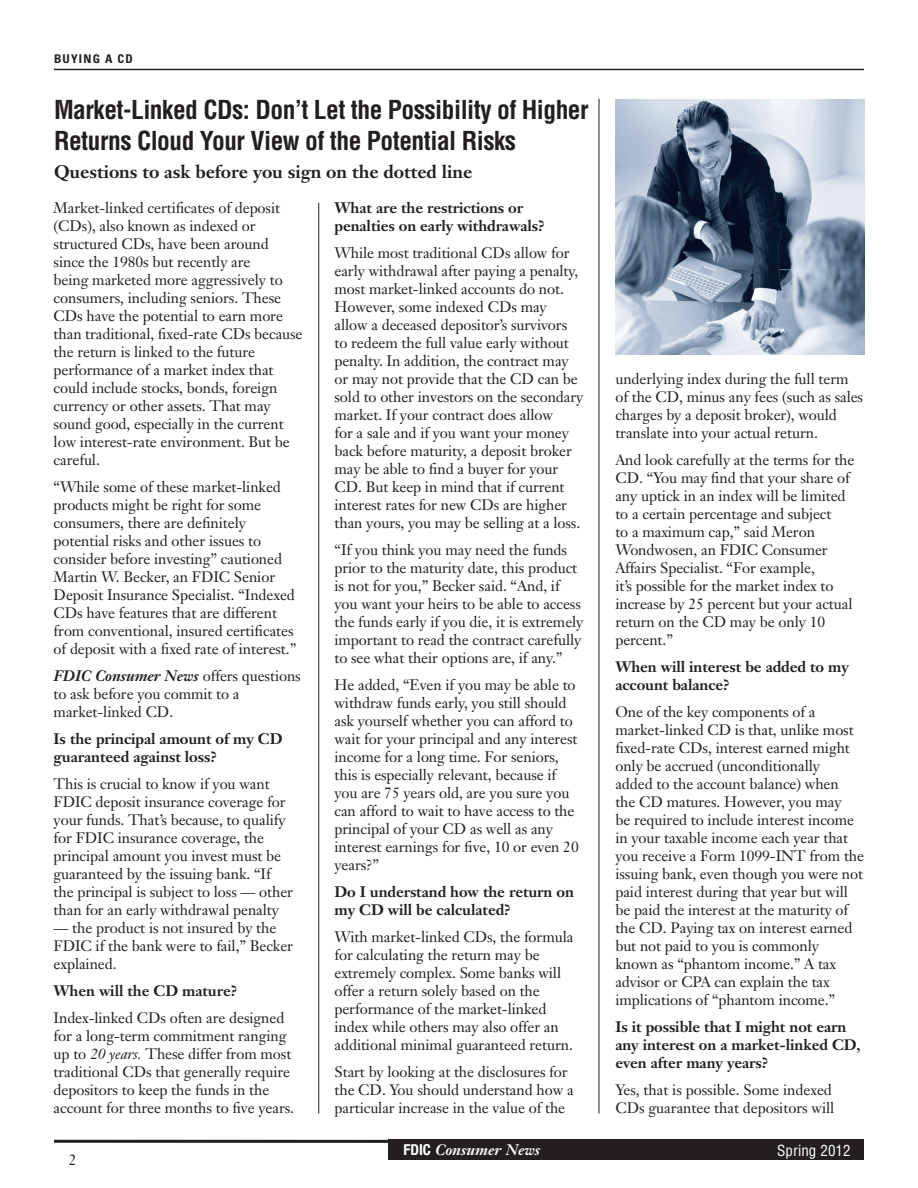
<style>
.page{position:relative;width:918px;height:1188px;background:#fff}
.page>*{position:absolute;margin:0;border:0;box-sizing:border-box;transform-origin:0 0}
.t1{font:700 condensed 25.5px/30.6px "Helvetica";letter-spacing:-.02em;color:#231f20}
.t2{font:700 18px "Janson Text";letter-spacing:-.005em;color:#231f20}
.t3{font:15px/18px "Janson Text";letter-spacing:-.005em;color:#231f20}
.t4{font:700 15px/18px "Janson Text";letter-spacing:-.005em;color:#231f20}
.t5{font:italic 700 15px "Janson Text";color:#fff}
.t6{font:condensed 15px "Helvetica";color:#fff}
.t7{font:700 condensed 12px "Univers";letter-spacing:.1em;color:#231f20}
.s1{font-weight:700;font-style:italic}
.s2{font-style:italic}
.s3{font-family:"Helvetica Neue";font-style:normal;font-stretch:condensed}
</style>
<div class="page">
<hr style="left:54px;top:69px;width:810px;height:1px;background:#231f20">
<hr style="left:54px;top:1140px;width:810px;height:3px;background:#231f20">
<div style="left:388px;top:1140px;width:476px;height:20px;background:#231f20"></div>
<img style="left:615px;top:100px;width:249px;height:254px">
<hr style="left:318px;top:203px;width:1px;height:910px;background:#231f20">
<hr style="left:599px;top:99px;width:1px;height:1014px;background:#231f20">
<p class="t7" style="left:54px;top:51px;width:80px">BUYING A CD</p>
<h1 class="t1" style="left:54px;top:94px;width:536px">Market-Linked CDs: Don’t Let the Possibility of Higher<br>Returns Cloud Your View of the Potential Risks</h1>
<p class="t2" style="left:54px;top:160px;width:420px">Questions to ask before you sign on the dotted line</p>
<p class="t4" style="left:335px;top:199px;width:212px">What are the restrictions or penalties on early withdrawals?</p>
<p class="t3" style="left:335px;top:244px;width:250px">While most traditional CDs allow for early withdrawal after paying a penalty, most market-linked accounts do not.<br>However, some indexed CDs may allow a deceased depositor’s survivors to redeem the full value early without penalty. In addition, the contract may or may not provide that the CD can be sold to other investors on the secondary market. If your contract does allow<br>for a sale and if you want your money back before maturity, a deposit broker may be able to find a buyer for your CD. But keep in mind that if current interest rates for new CDs are higher than yours, you may be selling at a loss.</p>
<p class="t3" style="left:335px;top:541px;width:251px">“If you think you may need the funds prior to the maturity date, this product is not for you,” Becker said. “And, if you want your heirs to be able to access the funds early if you die, it is extremely important to read the contract carefully to see what their options are, if any.”</p>
<p class="t3" style="left:335px;top:676px;width:246px">He added, “Even if you may be able to withdraw funds early, you still should ask yourself whether you can afford to wait for your principal and any interest income for a long time. For seniors, this is especially relevant, because if you are 75 years old, are you sure you can afford to wait to have access to the principal of your CD as well as any interest earnings for five, 10 or even 20 years?”</p>
<p class="t4" style="left:335px;top:883px;width:241px">Do I understand how the return on my CD will be calculated?</p>
<p class="t3" style="left:335px;top:928px;width:240px">With market-linked CDs, the formula for calculating the return may be extremely complex. Some banks will offer a return solely based on the performance of the market-linked index while others may also offer an additional minimal guaranteed return.</p>
<p class="t3" style="left:335px;top:1063px;width:241px">Start by looking at the disclosures for the CD. You should understand how a particular increase in the value of the</p>
<p class="t3" style="left:54px;top:199px;width:250px">Market-linked certificates of deposit (CDs), also known as indexed or structured CDs, have been around since the 1980s but recently are<br>being marketed more aggressively to consumers, including seniors. These CDs have the potential to earn more than traditional, fixed-rate CDs because the return is linked to the future performance of a market index that could include stocks, bonds, foreign currency or other assets. That may sound good, especially in the current low interest-rate environment. But be careful.</p>
<p class="t3" style="left:54px;top:478px;width:244px">“While some of these market-linked products might be right for some consumers, there are definitely potential risks and other issues to consider before investing” cautioned Martin W. Becker, an FDIC Senior Deposit Insurance Specialist. “Indexed CDs have features that are different from conventional, insured certificates of deposit with a fixed rate of interest.”</p>
<p class="t3" style="left:54px;top:667px;width:249px"><span class="s1">FDIC Consumer News</span> offers questions to ask before you commit to a market-linked CD.</p>
<p class="t4" style="left:54px;top:730px;width:230px">Is the principal amount of my CD guaranteed against loss?</p>
<p class="t3" style="left:54px;top:775px;width:241px">This is crucial to know if you want FDIC deposit insurance coverage for your funds. That’s because, to qualify for FDIC insurance coverage, the principal amount you invest must be guaranteed by the issuing bank. “If the principal is subject to loss — other than for an early withdrawal penalty</p>
<p class="t3" style="left:54px;top:919px;width:241px">— the product is not insured by the<br>FDIC if the bank were to fail,” Becker explained.</p>
<p class="t4" style="left:54px;top:982px;width:185px">When will the CD mature?</p>
<p class="t3" style="left:54px;top:1009px;width:242px">Index-linked CDs often are designed for a long-term commitment ranging up to <span class="s2">20 years.</span> These differ from most traditional CDs that generally require depositors to keep the funds in the account for three months to five years.</p>
<p class="t3" style="left:615px;top:370px;width:249px">underlying index during the full term of the CD, minus any fees (such as sales charges by a deposit broker), would translate into your actual return.</p>
<p class="t3" style="left:615px;top:451px;width:241px">And look carefully at the terms for the<br>CD. “You may find that your share of any uptick in an index will be limited to a certain percentage and subject<br>to a maximum cap,” said Meron<br>Wondwosen, an FDIC Consumer<br>Affairs Specialist. “For example,<br>it’s possible for the market index to increase by 25 percent but your actual return on the CD may be only 10 percent.”</p>
<p class="t4" style="left:615px;top:657px;width:235px">When will interest be added to my account balance?</p>
<p class="t3" style="left:615px;top:703px;width:250px">One of the key components of a market-linked CD is that, unlike most fixed-rate CDs, interest earned might only be accrued (unconditionally<br>added to the account balance) when<br>the CD matures. However, you may<br>be required to include interest income in your taxable income each year that you receive a Form 1099-INT from the issuing bank, even though you were not paid interest during that year but will be paid the interest at the maturity of the CD. Paying tax on interest earned but not paid to you is commonly known as “phantom income.” A tax advisor or CPA can explain the tax implications of “phantom income.”</p>
<p class="t4" style="left:615px;top:1017px;width:247px">Is it possible that I might not earn any interest on a market-linked CD, even after many years?</p>
<p class="t3" style="left:615px;top:1081px;width:221px">Yes, that is possible. Some indexed<br>CDs guarantee that depositors will</p>
<p class="t3" style="left:69px;top:1151px;width:9px">2</p>
<p class="t5" style="left:404px;top:1140px;width:138px"><span class="s3">FDIC</span> Consumer News</p>
<p class="t6" style="left:777px;top:1141px;width:75px">Spring 2012</p>
</div>
